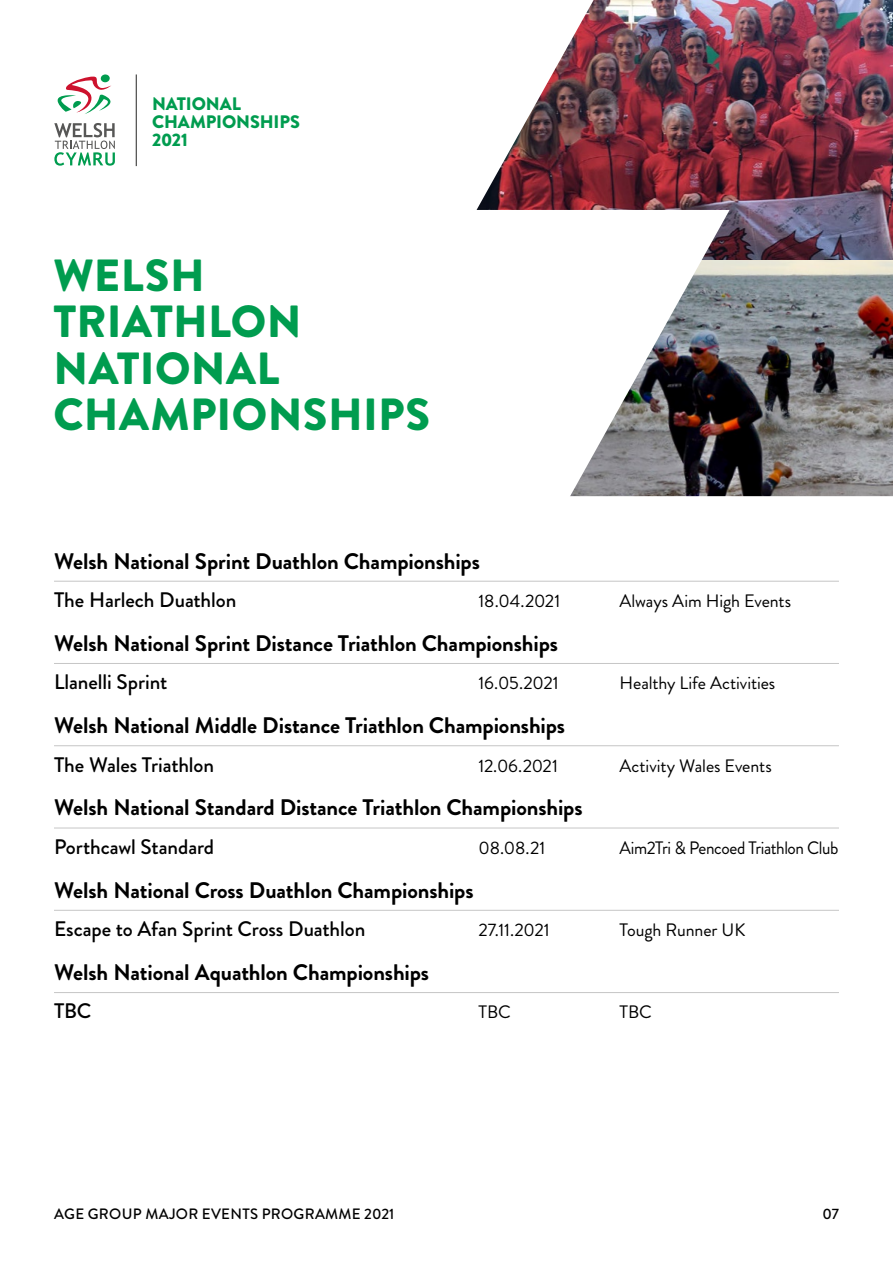
<style>
.page{position:relative;width:893px;height:1263px;background:#fff}
.page>*{position:absolute;margin:0;border:0;box-sizing:border-box;transform-origin:0 0}
.t1{font:900 45px/46.5px "Brandon Grotesque";letter-spacing:.005em;color:#009c4f}
.t2{font:700 22.5px "Brandon Grotesque";letter-spacing:-.005em;color:#000}
.t3{font:500 21px "Brandon Grotesque";letter-spacing:-.005em;color:#000}
.t4{font:900 18.15px/18.1px "Brandon Grotesque";letter-spacing:-.01em;color:#009c4f}
.t5{font:18px "Brandon Grotesque";letter-spacing:-.01em;color:#000}
.t6{font:18px "Brandon Grotesque";letter-spacing:-.01em;color:#000;scale:.96 1}
.t7{font:500 15px "Brandon Grotesque";letter-spacing:.02em;color:#000}
</style>
<div class="page">
<img style="left:730px;top:259px;width:163px;height:237px">
<img style="left:730px;top:0;width:163px;height:259px">
<svg style="left:174px;top:0;width:556px;height:910px"></svg>
<hr style="left:54px;top:581px;width:785px;height:1px;background:#c6c6c6">
<hr style="left:54px;top:663px;width:785px;height:1px;background:#c6c6c6">
<hr style="left:54px;top:745px;width:785px;height:1px;background:#c6c6c6">
<hr style="left:54px;top:828px;width:785px;height:1px;background:#c6c6c6">
<hr style="left:54px;top:910px;width:785px;height:1px;background:#c6c6c6">
<hr style="left:54px;top:992px;width:785px;height:1px;background:#c6c6c6">
<div style="left:33px;top:56px;width:281px;height:122px;background:#fff"></div>
<hr style="left:136px;top:74px;width:1px;height:92px;background:#575756">
<svg style="left:54px;top:123px;width:61px;height:43px"></svg>
<svg style="left:101px;top:74px;width:9px;height:8px"></svg>
<svg style="left:57px;top:76px;width:54px;height:38px"></svg>
<p class="t4" style="left:152px;top:94px;width:149px">NATIONAL<br>CHAMPIONSHIPS<br>2021</p>
<h1 class="t1" style="left:54px;top:252px;width:378px">WELSH<br>TRIATHLON<br>NATIONAL<br>CHAMPIONSHIPS</h1>
<p class="t2" style="left:54px;top:545px;width:427px">Welsh National Sprint Duathlon Championships</p>
<p class="t3" style="left:54px;top:585px;width:184px">The Harlech Duathlon</p>
<p class="t5" style="left:478px;top:588px;width:83px">18.04.2021</p>
<p class="t5" style="left:619px;top:588px;width:173px">Always Aim High Events</p>
<p class="t2" style="left:54px;top:627px;width:505px">Welsh National Sprint Distance Triathlon Championships</p>
<p class="t3" style="left:54px;top:668px;width:115px">Llanelli Sprint</p>
<p class="t5" style="left:478px;top:671px;width:82px">16.05.2021</p>
<p class="t5" style="left:620px;top:671px;width:157px">Healthy Life Activities</p>
<p class="t2" style="left:54px;top:710px;width:513px">Welsh National Middle Distance Triathlon Championships</p>
<p class="t3" style="left:54px;top:750px;width:162px">The Wales Triathlon</p>
<p class="t5" style="left:478px;top:753px;width:81px">12.06.2021</p>
<p class="t5" style="left:619px;top:753px;width:154px">Activity Wales Events</p>
<p class="t2" style="left:54px;top:792px;width:530px">Welsh National Standard Distance Triathlon Championships</p>
<p class="t3" style="left:54px;top:832px;width:162px">Porthcawl Standard</p>
<p class="t5" style="left:478px;top:835px;width:68px">08.08.21</p>
<p class="t6" style="left:620px;top:835px;width:230px">Aim2Tri &amp; Pencoed Triathlon Club</p>
<p class="t2" style="left:54px;top:874px;width:421px">Welsh National Cross Duathlon Championships</p>
<p class="t3" style="left:54px;top:914px;width:313px">Escape to Afan Sprint Cross Duathlon</p>
<p class="t5" style="left:478px;top:917px;width:73px">27.11.2021</p>
<p class="t5" style="left:619px;top:917px;width:127px">Tough Runner UK</p>
<p class="t2" style="left:54px;top:956px;width:377px">Welsh National Aquathlon Championships</p>
<p class="t3" style="left:54px;top:997px;width:39px">TBC</p>
<p class="t5" style="left:479px;top:1000px;width:34px">TBC</p>
<p class="t5" style="left:620px;top:1000px;width:34px">TBC</p>
<p class="t7" style="left:54px;top:1204px;width:342px">AGE GROUP MAJOR EVENTS PROGRAMME 2021</p>
<p class="t7" style="left:822px;top:1204px;width:18px">07</p>
</div>
